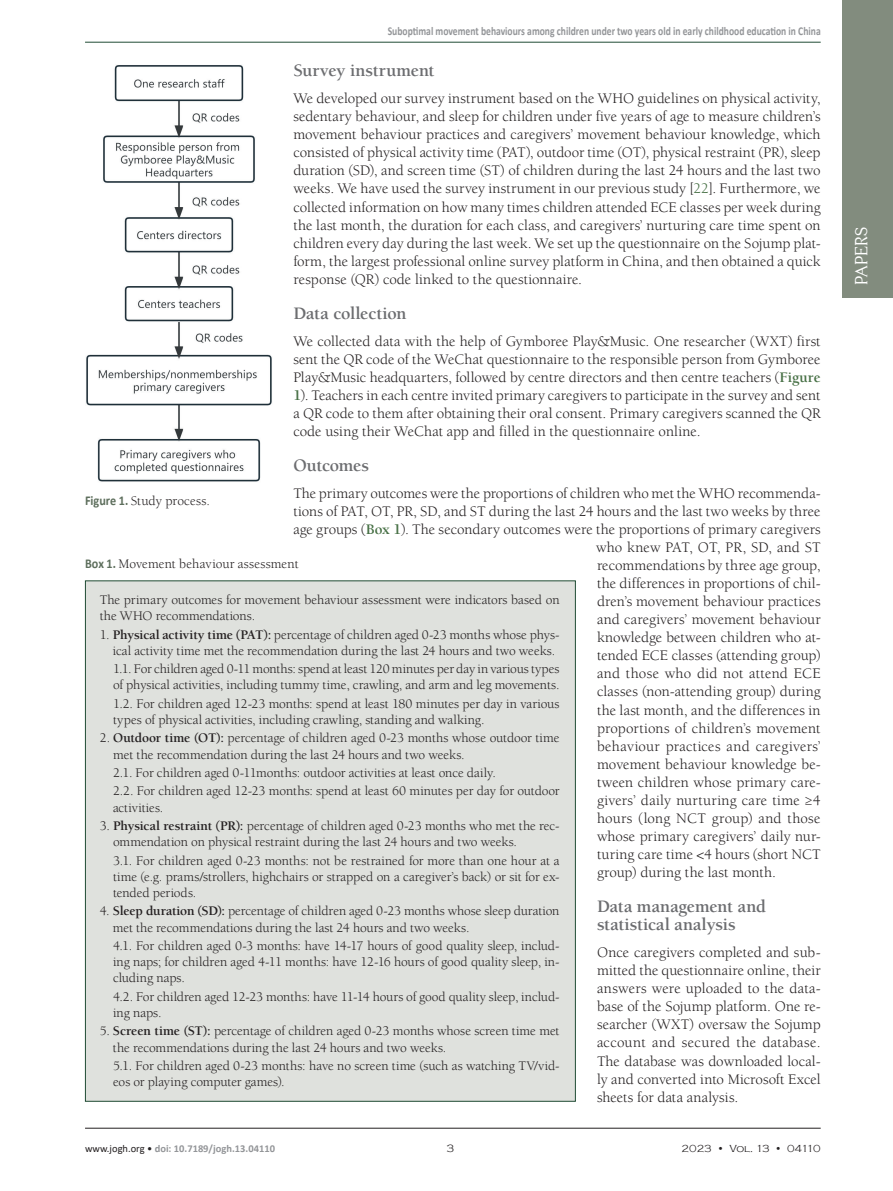
<style>
.page{position:relative;width:893px;height:1191px;background:#fff}
.page>*{position:absolute;margin:0;border:0;box-sizing:border-box;transform-origin:0 0}
.Podnaslovi_PAPERS_2{font:700 18px/18px "Berkeley Std";letter-spacing:-.01em;color:#6c6d70}
.t1{font:17.1px "Centabel";letter-spacing:-.005em;color:#fff}
.Tekst_Osnovni{font:15px/18px "Berkeley Std";letter-spacing:.005em;color:#231f20;text-align:justify}
.Acknowledgments{font:13.5px/16.2px "Berkeley Std";letter-spacing:-.005em;color:#231f20}
.potpisi_Figure_Table{font:13.5px "Berkeley Std";letter-spacing:.005em;color:#231f20}
.t2{font:700 12px "Calibri";color:#939598;scale:.8 1}
.t3{font:300 10.95px "Copperplate Gothic";color:#231f20}
.t4{font:700 10.5px "Calibri";color:#939598}
.t5{font:300 10.5px "Copperplate Gothic";letter-spacing:-.03em;color:#231f20}
.s1{color:#477045}
.s2{font-weight:700;color:#477045}
.s3{font-family:"Calibri";font-weight:700;color:#5d6e5c}
.s4{font-weight:700}
.s5{font-weight:400;color:#231f20}
</style>
<div class="page">
<hr style="left:85px;top:1128px;width:736px;height:1px;background:#231f20">
<hr style="left:85px;top:42px;width:736px;height:1px;background:#204c34">
<div style="left:842px;top:0;width:51px;height:298px;background:#828c7e"></div>
<div style="left:85px;top:580px;width:491px;height:521px;background:#dfe1dd;border:1px solid #204c34"></div>
<img style="left:86px;top:65px;width:186px;height:417px">
<p class="t2" style="left:388px;top:22px;width:543px">Suboptimal movement behaviours among children under two years old in early childhood education in China</p>
<p class="Podnaslovi_PAPERS_2" style="left:293px;top:62px;width:143px">Survey instrument</p>
<p class="Tekst_Osnovni" style="left:293px;top:90px;width:529px">We developed our survey instrument based on the WHO guidelines on physical activity, sedentary behaviour, and sleep for children under five years of age to measure children’s movement behaviour practices and caregivers’ movement behaviour knowledge, which consisted of physical activity time (PAT), outdoor time (OT), physical restraint (PR), sleep duration (SD), and screen time (ST) of children during the last 24 hours and the last two weeks. We have used the survey instrument in our previous study [<span class="s1">22</span>]. Furthermore, we collected information on how many times children attended ECE classes per week during the last month, the duration for each class, and caregivers’ nurturing care time spent on children every day during the last week. We set up the questionnaire on the Sojump plat&shy;form, the largest professional online survey platform in China, and then obtained a quick response (QR) code linked to the questionnaire.</p>
<p class="Podnaslovi_PAPERS_2" style="left:293px;top:304px;width:114px">Data collection</p>
<p class="Tekst_Osnovni" style="left:293px;top:332px;width:529px">We collected data with the help of Gymboree Play&amp;Music. One researcher (WXT) first sent the QR code of the WeChat questionnaire to the responsible person from Gymboree Play&amp;Music headquarters, followed by centre directors and then centre teachers (<span class="s2">Figure 1</span>). Teachers in each centre invited primary caregivers to participate in the survey and sent a QR code to them after obtaining their oral consent. Primary caregivers scanned the QR code using their WeChat app and filled in the questionnaire online.</p>
<p class="Podnaslovi_PAPERS_2" style="left:293px;top:456px;width:77px">Outcomes</p>
<p class="Tekst_Osnovni" style="left:293px;top:484px;width:529px">The primary outcomes were the proportions of children who met the WHO recommenda-</p>
<p class="Tekst_Osnovni" style="left:293px;top:502px;width:529px">tions of PAT, OT, PR, SD, and ST during the last 24 hours and the last two weeks by three</p>
<p class="Tekst_Osnovni" style="left:293px;top:520px;width:529px">age groups (<span class="s2">Box 1</span>). The secondary outcomes were the proportions of primary caregivers</p>
<p class="Tekst_Osnovni" style="left:596px;top:538px;width:226px">who knew PAT, OT, PR, SD, and ST</p>
<p class="Tekst_Osnovni" style="left:597px;top:556px;width:225px">recommendations by three age group,</p>
<p class="Tekst_Osnovni" style="left:597px;top:574px;width:225px">the differences in proportions of chil-</p>
<p class="Tekst_Osnovni" style="left:597px;top:592px;width:225px">dren’s movement behaviour practices</p>
<p class="Tekst_Osnovni" style="left:597px;top:610px;width:225px">and caregivers’ movement behaviour</p>
<p class="Tekst_Osnovni" style="left:597px;top:629px;width:225px">knowledge between children who at-</p>
<p class="Tekst_Osnovni" style="left:597px;top:647px;width:225px">tended ECE classes (attending group)</p>
<p class="Tekst_Osnovni" style="left:597px;top:665px;width:225px">and those who did not attend ECE</p>
<p class="Tekst_Osnovni" style="left:597px;top:683px;width:225px">classes (non-attending group) during</p>
<p class="Tekst_Osnovni" style="left:597px;top:701px;width:225px">the last month, and the differences in</p>
<p class="Tekst_Osnovni" style="left:597px;top:719px;width:225px">proportions of children’s movement</p>
<p class="Tekst_Osnovni" style="left:597px;top:737px;width:225px">behaviour practices and caregivers’</p>
<p class="Tekst_Osnovni" style="left:597px;top:755px;width:225px">movement behaviour knowledge be-</p>
<p class="Tekst_Osnovni" style="left:597px;top:773px;width:225px">tween children whose primary care-</p>
<p class="Tekst_Osnovni" style="left:597px;top:791px;width:225px">givers’ daily nurturing care time ≥4</p>
<p class="Tekst_Osnovni" style="left:597px;top:809px;width:225px">hours (long NCT group) and those</p>
<p class="Tekst_Osnovni" style="left:597px;top:827px;width:225px">whose primary caregivers’ daily nur-</p>
<p class="Tekst_Osnovni" style="left:597px;top:845px;width:225px">turing care time &lt;4 hours (short NCT</p>
<p class="Tekst_Osnovni" style="left:597px;top:863px;width:181px">group) during the last month.</p>
<p class="Podnaslovi_PAPERS_2" style="left:597px;top:898px;width:171px">Data management and statistical analysis</p>
<p class="Tekst_Osnovni" style="left:597px;top:943px;width:225px">Once caregivers completed and sub&shy;mitted the questionnaire online, their answers were uploaded to the data&shy;base of the Sojump platform. One re&shy;searcher (WXT) oversaw the Sojump account and secured the database.<br>The database was downloaded local&shy;ly and converted into Microsoft Excel sheets for data analysis.</p>
<p class="potpisi_Figure_Table" style="left:85px;top:494px;width:126px"><span class="s3">Figure 1.</span> Study process.</p>
<p class="potpisi_Figure_Table" style="left:85px;top:556px;width:215px"><span class="s3">Box 1.</span> Movement behaviour assessment</p>
<p class="Acknowledgments" style="left:100px;top:592px;width:461px">The primary outcomes for movement behaviour assessment were indicators based on the WHO recommendations.</p>
<p class="Acknowledgments" style="left:113px;top:626px;width:448px;text-indent:-13px">1. <span class="s4">Physical activity time (PAT):</span> percentage of children aged 0-23 months whose phys&shy;ical activity time met the recommendation during the last 24 hours and two weeks.</p>
<p class="Acknowledgments" style="left:113px;top:661px;width:448px">1.1. For children aged 0-11 months: spend at least 120 minutes per day in various types of physical activities, including tummy time, crawling, and arm and leg movements.</p>
<p class="Acknowledgments" style="left:113px;top:695px;width:448px">1.2. For children aged 12-23 months: spend at least 180 minutes per day in various types of physical activities, including crawling, standing and walking.</p>
<p class="Acknowledgments" style="left:113px;top:730px;width:448px;text-indent:-13px">2. <span class="s4">Outdoor time (OT):</span> percentage of children aged 0-23 months whose outdoor time met the recommendation during the last 24 hours and two weeks.</p>
<p class="Acknowledgments" style="left:113px;top:765px;width:384px">2.1. For children aged 0-11months: outdoor activities at least once daily.</p>
<p class="Acknowledgments" style="left:113px;top:783px;width:448px">2.2. For children aged 12-23 months: spend at least 60 minutes per day for outdoor activities.</p>
<p class="Acknowledgments" style="left:113px;top:818px;width:448px;text-indent:-13px">3. <span class="s4">Physical restraint (PR):</span> percentage of children aged 0-23 months who met the rec&shy;ommendation on physical restraint during the last 24 hours and two weeks.</p>
<p class="Acknowledgments" style="left:113px;top:852px;width:448px;text-align:justify">3.1. For children aged 0-23 months: not be restrained for more than one hour at a time (e.g. prams/strollers, highchairs or strapped on a caregiver’s back) or sit for ex&shy;tended periods.</p>
<p class="Acknowledgments" style="left:113px;top:903px;width:448px;text-indent:-13px">4. <span class="s4">Sleep duration (SD):</span> percentage of children aged 0-23 months whose sleep duration met the recommendations during the last 24 hours and two weeks.</p>
<p class="Acknowledgments" style="left:113px;top:937px;width:448px;text-align:justify">4.1. For children aged 0-3 months: have 14-17 hours of good quality sleep, includ&shy;ing naps; for children aged 4-11 months: have 12-16 hours of good quality sleep, in&shy;cluding naps.</p>
<p class="Acknowledgments" style="left:113px;top:988px;width:448px">4.2. For children aged 12-23 months: have 11-14 hours of good quality sleep, includ&shy;ing naps.</p>
<p class="Acknowledgments" style="left:113px;top:1023px;width:448px;text-indent:-13px">5. <span class="s4">Screen time (ST):</span> percentage of children aged 0-23 months whose screen time met the recommendations during the last 24 hours and two weeks.</p>
<p class="Acknowledgments" style="left:113px;top:1057px;width:448px">5.1. For children aged 0-23 months: have no screen time (such as watching TV/vid&shy;eos or playing computer games).</p>
<p class="t4" style="left:85px;top:1141px;width:191px"><span class="s5">www.jogh.org •</span> doi: 10.7189/jogh.13.04110</p>
<p class="t3" style="left:447px;top:1142px;width:9px">3</p>
<p class="t5" style="left:682px;top:1142px;width:141px">2023 • Vol. 13 • 04110</p>
<p class="t1" style="left:851px;top:285px;width:59px;rotate:-90deg">PAPERS</p>
</div>
